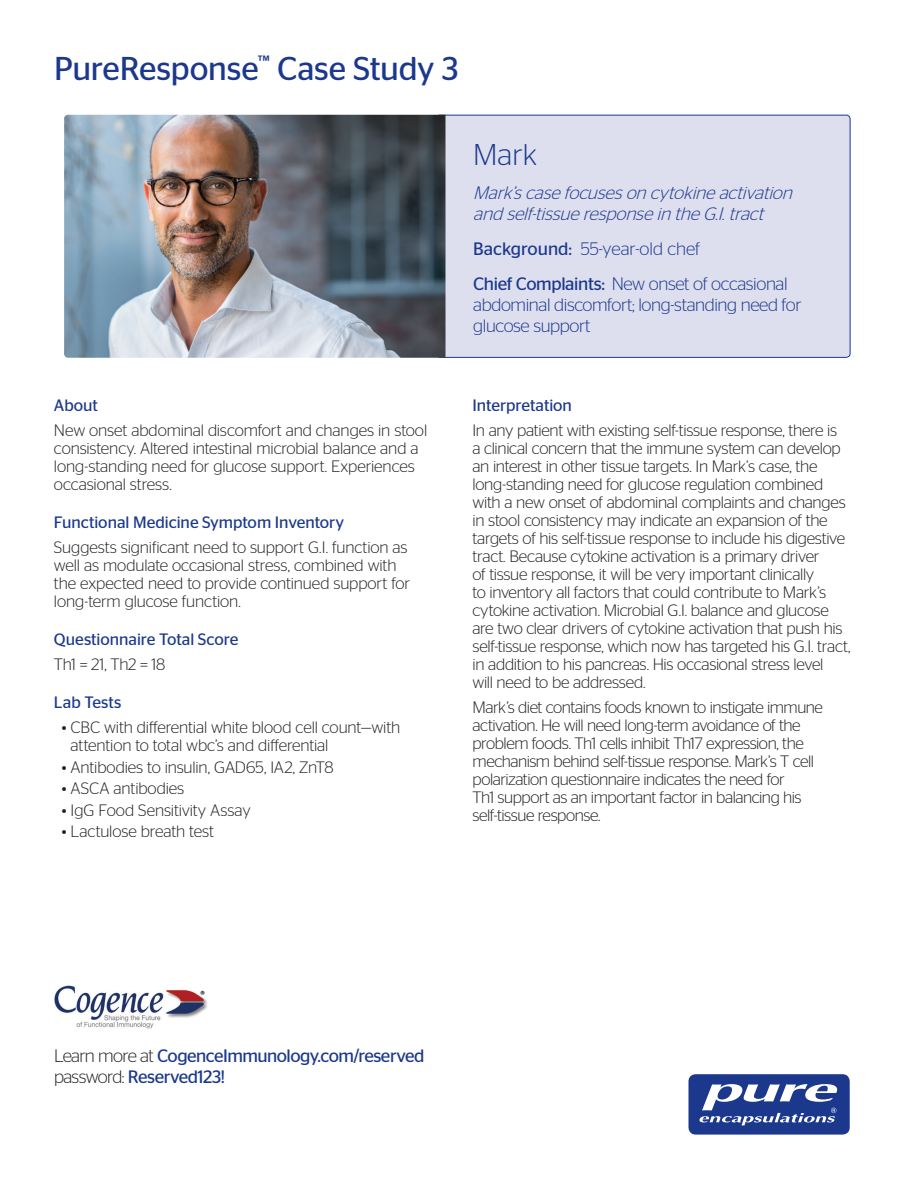
<style>
.page{position:relative;width:918px;height:1188px;background:#fff}
.page>*{position:absolute;margin:0;border:0;box-sizing:border-box;transform-origin:0 0}
.t1{font:33px "Stag Sans";letter-spacing:-.005em;color:#1b388c}
.t2{font:300 30px "Stag Sans";color:#1b388c}
.t3{font:300 18px/34.5px "Stag Sans";letter-spacing:-.02em;color:#1b388c}
.t4{font:italic 300 18px/21px "Stag Sans";color:#1b388c}
.t5{font:18px/21.6px "Stag Sans";letter-spacing:-.03em;color:#1b388c}
.t6{font:300 16.5px/18px "Stag Sans";letter-spacing:-.015em;color:#231f20}
.t7{font:16.5px "Stag Sans";letter-spacing:-.005em;color:#1b388c}
.s1{font-weight:400}
.s2{font-weight:300;color:#231f20}
</style>
<div class="page">
<div style="left:438px;top:114px;width:413px;height:244px;background:#dedfee"></div>
<img style="left:64px;top:115px;width:382px;height:243px">
<img style="left:55px;top:986px;width:153px;height:43px">
<div style="left:688px;top:1074px;width:162px;height:61px;background:#1b388c;border-radius:7px"></div>
<svg style="left:699px;top:1084px;width:139px;height:41px"></svg>
<h1 class="t1" style="left:54px;top:50px;width:406px">PureResponse<sup>™</sup> Case Study 3</h1>
<h2 class="t2" style="left:473px;top:138px;width:65px">Mark</h2>
<p class="t4" style="left:473px;top:182px;width:325px">Mark’scasefocuseson cytokineactivation and self-tissueresponsein theG.I.tract</p>
<p class="t3" style="left:473px;top:231px;width:316px"><span class="s1">Background:</span> 55-year-old chef<br><span class="s1">Chief Complaints:</span> New onset of occasional</p>
<p class="t3" style="left:473px;top:293px;width:330px;line-height:21px">abdominal discomfort; long-standing need for glucose support</p>
<p class="t7" style="left:54px;top:396px;width:46px">About</p>
<p class="t6" style="left:54px;top:421px;width:375px">New onset abdominal discomfort and changes in stool consistency. Altered intestinal microbial balance and a long-standing need for glucose support. Experiences occasional stress.</p>
<p class="t7" style="left:54px;top:513px;width:292px">Functional Medicine Symptom Inventory</p>
<p class="t6" style="left:54px;top:538px;width:358px">Suggests significant need to support G.I. function as well as modulate occasional stress, combined with the expected need to provide continued support for long-term glucose function.</p>
<p class="t7" style="left:54px;top:630px;width:186px">Questionnaire Total Score</p>
<p class="t6" style="left:54px;top:655px;width:113px">Th1 = 21, Th2 = 18</p>
<p class="t7" style="left:54px;top:693px;width:69px">Lab Tests</p>
<p class="t6" style="left:71px;top:718px;width:331px;text-indent:-9px">• CBC with differential white blood cell count—with attention to total wbc’s and differential</p>
<p class="t6" style="left:62px;top:758px;width:273px">• Antibodies to insulin, GAD65, IA2, ZnT8</p>
<p class="t6" style="left:62px;top:779px;width:124px">• ASCA antibodies</p>
<p class="t6" style="left:62px;top:801px;width:190px">• IgG Food Sensitivity Assay</p>
<p class="t6" style="left:62px;top:822px;width:154px">• Lactulose breath test</p>
<p class="t7" style="left:472px;top:396px;width:101px">Interpretation</p>
<p class="t6" style="left:472px;top:421px;width:379px">In any patient with existing self-tissue response, there is<br>a clinical concern that the immune system can develop an interest in other tissue targets. In Mark’s case, the long-standing need for glucose regulation combined with a new onset of abdominal complaints and changes in stool consistency may indicate an expansion of the targets of his self-tissue response to include his digestive tract. Because cytokine activation is a primary driver<br>of tissue response, it will be very important clinically<br>to inventory all factors that could contribute to Mark’s cytokine activation. Microbial G.I. balance and glucose are two clear drivers of cytokine activation that push his self-tissue response, which now has targeted his G.I. tract, in addition to his pancreas. His occasional stress level<br>will need to be addressed.</p>
<p class="t6" style="left:472px;top:698px;width:352px">Mark’s diet contains foods known to instigate immune activation. He will need long-term avoidance of the problem foods. Th1 cells inhibit Th17 expression, the mechanism behind self-tissue response. Mark’s T cell polarization questionnaire indicates the need for<br>Th1 support as an important factor in balancing his self-tissue response.</p>
<p class="t5" style="left:54px;top:1045px;width:372px"><span class="s2">Learn more at</span> CogenceImmunology.com/reserved <span class="s2">password:</span> Reserved123!</p>
</div>
